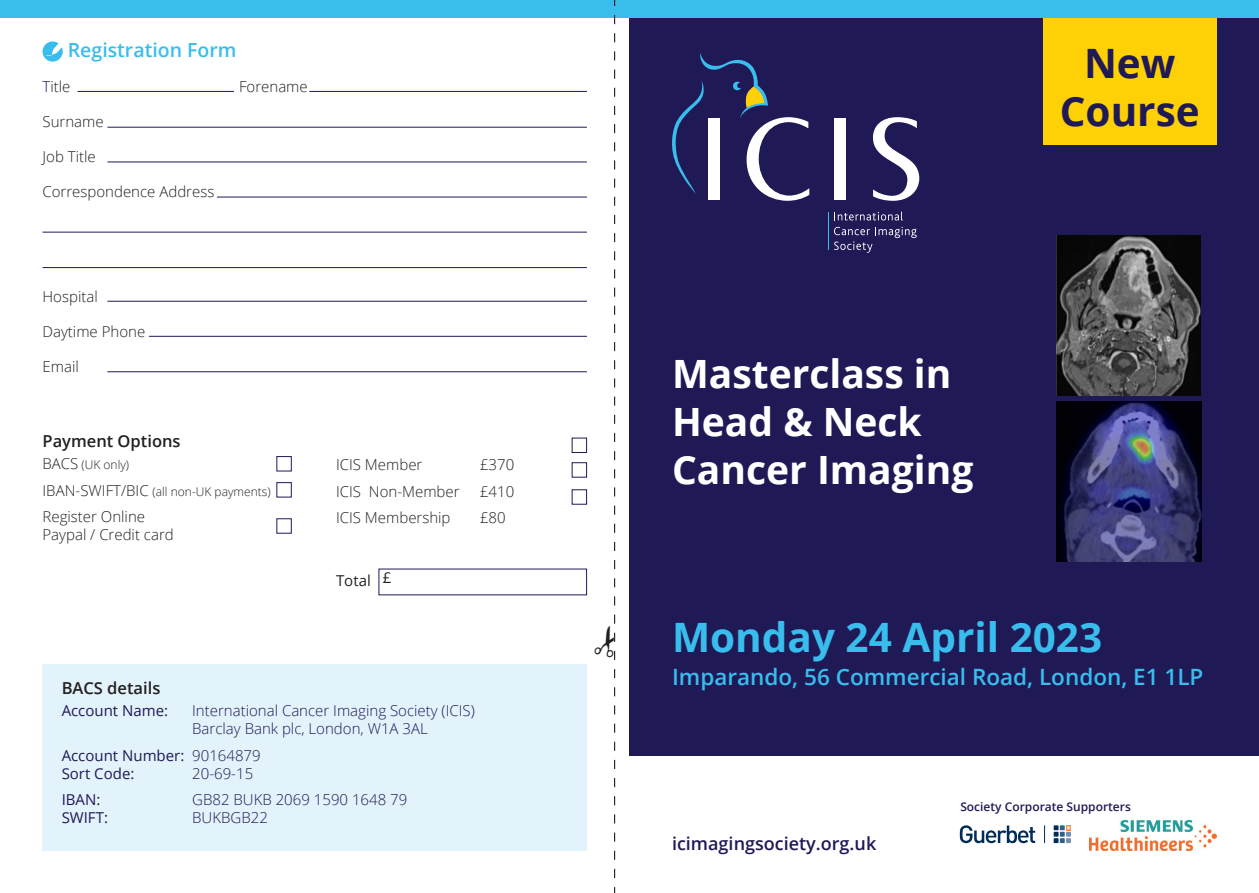
<style>
.page{position:relative;width:1259px;height:893px;background:#fff}
.page>*{position:absolute;margin:0;border:0;box-sizing:border-box;transform-origin:0 0}
.t1{font:700 40.5px "Open Sans";color:#39bded}
.t2{font:700 40.5px "Open Sans";color:#1f1956}
.t3{font:700 39px/48px "Open Sans";color:#fff}
.t4{font:600 22.5px "Open Sans";color:#39bded}
.sub_head{font:600 19.5px "Open Sans";color:#39bded}
.t5{font:600 18px "Open Sans";color:#1f1956}
.sub_head-2{font:600 16.5px "Open Sans";color:#231f20}
.t6{font:300 15px/18px "Open Sans";color:#231f20}
.body_text{font:300 15px "Open Sans";color:#1f1956}
.body_text-2{font:15px "Open Sans";color:#1f1956}
.t7{font:15px "Open Sans";color:#231f20}
.t8{font:300 12px "Open Sans";color:#231f20}
.t9{font:600 12px "Open Sans";color:#1f1956}
.s1{color:#1f1956}
.s2{font-size:15px}
.s3{font-weight:300}
</style>
<div class="page">
<div style="left:43px;top:664px;width:544px;height:186px;background:#e3f3fb"></div>
<div style="left:629px;top:13px;width:630px;height:743px;background:#1f1956"></div>
<svg style="left:834px;top:212px;width:69px;height:9px"></svg>
<svg style="left:834px;top:227px;width:82px;height:26px"></svg>
<div style="left:834px;top:118px;width:12px;height:82px;background:#fff"></div>
<svg style="left:873px;top:117px;width:46px;height:84px"></svg>
<hr style="left:827px;top:212px;width:1px;height:38px;background:#39bded">
<svg style="left:672px;top:53px;width:137px;height:148px"></svg>
<img style="left:1089px;top:821px;width:127px;height:29px">
<svg style="left:960px;top:825px;width:75px;height:18px"></svg>
<svg style="left:1044px;top:825px;width:1px;height:18px"></svg>
<svg style="left:1053px;top:825px;width:18px;height:18px"></svg>
<svg style="left:43px;top:41px;width:20px;height:21px"></svg>
<hr style="left:78px;top:91px;width:156px;height:1px;background:#1f1956">
<hr style="left:309px;top:91px;width:278px;height:1px;background:#1f1956">
<hr style="left:107px;top:127px;width:480px;height:1px;background:#1f1956">
<hr style="left:107px;top:162px;width:480px;height:1px;background:#1f1956">
<hr style="left:217px;top:197px;width:370px;height:1px;background:#1f1956">
<hr style="left:43px;top:232px;width:544px;height:1px;background:#1f1956">
<hr style="left:107px;top:301px;width:480px;height:1px;background:#1f1956">
<hr style="left:149px;top:336px;width:438px;height:1px;background:#1f1956">
<hr style="left:43px;top:267px;width:544px;height:1px;background:#1f1956">
<hr style="left:107px;top:371px;width:480px;height:1px;background:#1f1956">
<img style="left:1057px;top:235px;width:144px;height:160px">
<img style="left:1057px;top:401px;width:144px;height:160px">
<div style="left:1043px;top:17px;width:173px;height:128px;background:#fed006"></div>
<div style="left:0;top:0;width:1259px;height:17px;background:#39bded"></div>
<div style="left:276px;top:456px;width:16px;height:15px;background:#fff;border:1px solid #1f1956"></div>
<div style="left:572px;top:438px;width:15px;height:15px;background:#fff;border:1px solid #1f1956"></div>
<div style="left:276px;top:518px;width:16px;height:16px;background:#fff;border:1px solid #1f1956"></div>
<div style="left:276px;top:482px;width:16px;height:15px;background:#fff;border:1px solid #1f1956"></div>
<div style="left:572px;top:489px;width:15px;height:16px;background:#fff;border:1px solid #1f1956"></div>
<div style="left:572px;top:462px;width:15px;height:16px;background:#fff;border:1px solid #1f1956"></div>
<svg style="left:593px;top:0;width:24px;height:893px"></svg>
<p class="sub_head" style="left:68px;top:37px;width:170px">Registration Form</p>
<p class="t6" style="left:43px;top:77px;width:29px"><span class="s1">T</span>itle</p>
<p class="t6" style="left:239px;top:77px;width:70px">Forename</p>
<p class="t6" style="left:43px;top:112px;width:63px">Surname</p>
<p class="t6" style="left:43px;top:147px;width:55px">Job Title</p>
<p class="t6" style="left:43px;top:182px;width:173px">Correspondence Address</p>
<p class="t6" style="left:43px;top:287px;width:57px">Hospital</p>
<p class="t6" style="left:43px;top:322px;width:104px">Daytime Phone</p>
<p class="t6" style="left:43px;top:357px;width:38px">Email</p>
<p class="sub_head-2" style="left:43px;top:429px;width:140px">Payment Options</p>
<p class="t8" style="left:43px;top:456px;width:88px"><span class="s2">BACS</span> (UK only)</p>
<p class="t8" style="left:43px;top:483px;width:230px"><span class="s2">IBAN-SWIFT/BIC</span> (all non-UK payments)</p>
<p class="t6" style="left:43px;top:507px;width:133px">Register Online<br>Paypal / Credit card</p>
<p class="t6" style="left:336px;top:455px;width:88px">ICIS Member</p>
<p class="t6" style="left:480px;top:455px;width:36px">£370</p>
<p class="t6" style="left:336px;top:482px;width:125px">ICIS Non-Member</p>
<p class="t6" style="left:480px;top:482px;width:36px">£410</p>
<p class="t6" style="left:336px;top:508px;width:116px">ICIS Membership</p>
<p class="t6" style="left:480px;top:508px;width:27px">£80</p>
<p class="t7" style="left:336px;top:570px;width:36px">Total</p>
<p class="t7" style="left:383px;top:567px;width:10px">£</p>
<p class="sub_head-2" style="left:62px;top:677px;width:100px">BACS details</p>
<p class="body_text-2" style="left:62px;top:701px;width:108px">Account Name:</p>
<p class="body_text" style="left:192px;top:701px;width:284px">International Cancer Imaging Society (ICIS)</p>
<p class="body_text" style="left:192px;top:719px;width:237px">Barclay Bank plc, London, W1A 3AL</p>
<p class="body_text-2" style="left:62px;top:745px;width:201px">Account Number: <span class="s3">90164879</span></p>
<p class="body_text-2" style="left:62px;top:763px;width:74px">Sort Code:</p>
<p class="body_text" style="left:192px;top:763px;width:63px">20-69-15</p>
<p class="body_text-2" style="left:62px;top:790px;width:40px">IBAN:</p>
<p class="body_text" style="left:192px;top:790px;width:217px">GB82 BUKB 2069 1590 1648 79</p>
<p class="body_text-2" style="left:62px;top:808px;width:48px">SWIFT:</p>
<p class="body_text" style="left:192px;top:808px;width:77px">BUKBGB22</p>
<p class="t2" style="left:1084px;top:34px;width:93px">New</p>
<p class="t2" style="left:1059px;top:82px;width:141px">Course</p>
<p class="t3" style="left:672px;top:349px;width:303px">Masterclass in<br>Head &amp; Neck<br>Cancer Imaging</p>
<p class="t1" style="left:672px;top:608px;width:432px">Monday 24 April 2023</p>
<p class="t4" style="left:672px;top:661px;width:533px">Imparando, 56 Commercial Road, London, E1 1LP</p>
<p class="t5" style="left:672px;top:832px;width:206px">icimagingsociety.org.uk</p>
<p class="t9" style="left:960px;top:798px;width:172px">Society Corporate Supporters</p>
</div>
